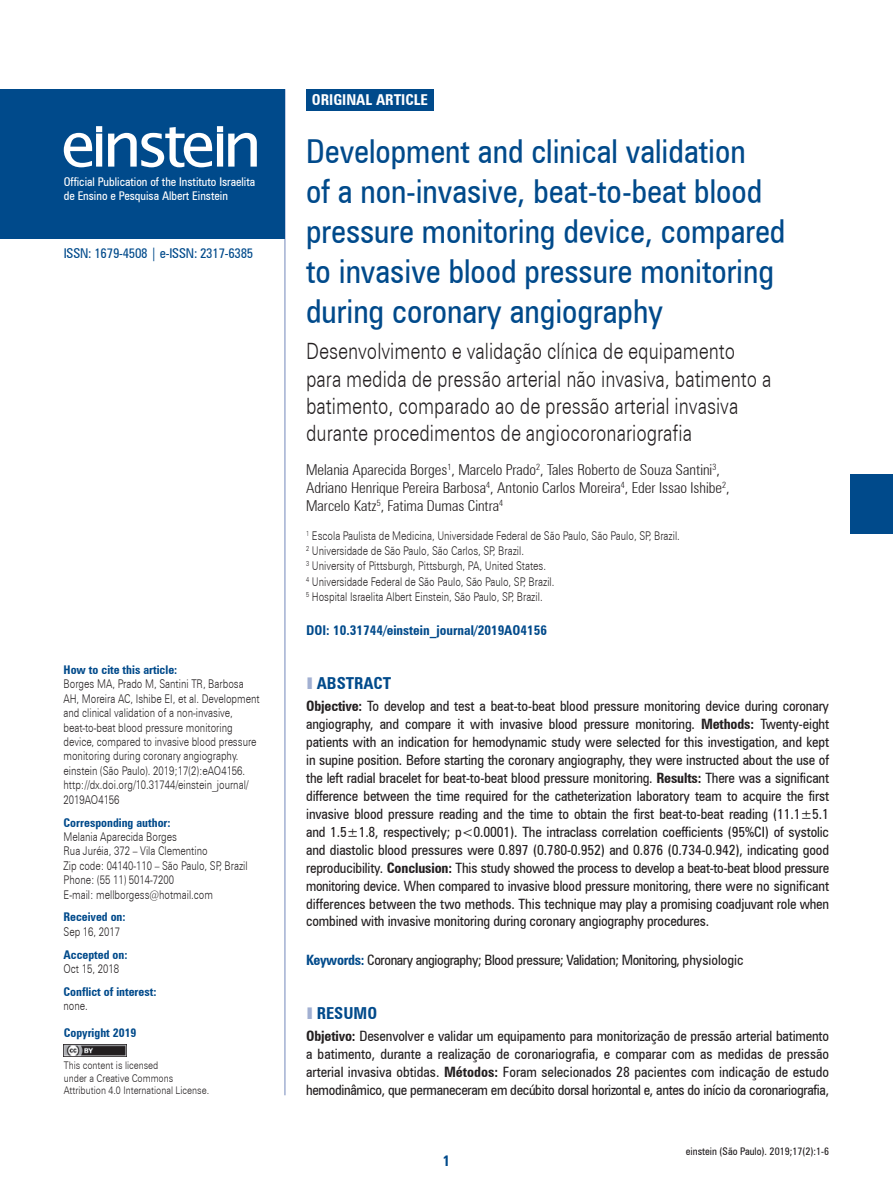
<style>
.page{position:relative;width:893px;height:1191px;background:#fff}
.page>*{position:absolute;margin:0;border:0;box-sizing:border-box;transform-origin:0 0}
.t1{font:condensed 33px/40px "Zurich BT";color:#004a8b}
.t2{font:300 22.5px/27.5px "Zurich BT";color:#231f20;scale:.8 1}
.t3{font:700 condensed 16.5px "Zurich BT";color:#004a8b}
.t4{font:300 condensed 15px/18.5px "Zurich BT";color:#231f20}
.t5{font:700 condensed 15px "Zurich BT";color:#fff}
.t6{font:700 condensed 15px "Zurich BT";color:#004a8b}
.t7{font:condensed 14.25px/18px "Zurich BT";letter-spacing:-.02em;color:#231f20;text-align:justify}
.t8{font:700 condensed 13.5px "Zurich BT";color:#004a8b}
.t9{font:condensed 13.5px "Zurich BT";letter-spacing:-.02em;color:#004a8b}
.t10{font:300 12px/14.4px "Zurich BT";color:#231f20;scale:.8 1}
.t11{font:700 condensed 12px "Zurich BT";color:#004a8b}
.t12{font:condensed 12px/14.4px "Zurich BT";color:#fff}
.t13{font:300 10.5px/12.6px "Zurich BT";color:#231f20;scale:.85 1}
.t14{font:condensed 10.5px "Zurich BT";color:#231f20}
.s1{color:#a2b0d2}
.s2{font-weight:700}
.s3{font-weight:700;color:#004a8b}
</style>
<div class="page">
<img style="left:64px;top:1044px;width:63px;height:12px">
<div style="left:306px;top:89px;width:128px;height:21px;background:#004a8b"></div>
<hr style="left:284px;top:89px;width:2px;height:1006px;background:#a2b0d2">
<div style="left:0;top:89px;width:284px;height:149px;background:#004a8b"></div>
<div style="left:850px;top:474px;width:43px;height:60px;background:#004a8b"></div>
<svg style="left:108px;top:126px;width:149px;height:41px"></svg>
<svg style="left:64px;top:126px;width:38px;height:41px"></svg>
<p class="t12" style="left:64px;top:174px;width:193px">Official Publication of the Instituto Israelita de Ensino e Pesquisa Albert Einstein</p>
<p class="t9" style="left:64px;top:245px;width:191px">ISSN: 1679-4508 | e-ISSN: 2317-6385</p>
<p class="t11" style="left:64px;top:662px;width:115px">How to cite this article:</p>
<p class="t10" style="left:64px;top:677px;width:247px">Borges MA, Prado M, Santini TR, Barbosa AH, Moreira AC, Ishibe EI, et al. Development and clinical validation of a non-invasive, beat-to-beat blood pressure monitoring device, compared to invasive blood pressure monitoring during coronary angiography. einstein (São Paulo). 2019;17(2):eAO4156. http://dx.doi.org/10.31744/einstein_journal/ 2019AO4156</p>
<p class="t11" style="left:64px;top:815px;width:109px">Corresponding author:</p>
<p class="t10" style="left:64px;top:829px;width:232px">Melania Aparecida Borges<br>Rua Juréia, 372 – Vila Clementino<br>Zip code: 04140-110 – São Paulo, SP, Brazil<br>Phone: (55 11) 5014-7200<br>E-mail: mellborgess@hotmail.com</p>
<p class="t11" style="left:64px;top:910px;width:64px">Received on:</p>
<p class="t10" style="left:64px;top:924px;width:72px">Sep 16, 2017</p>
<p class="t11" style="left:64px;top:947px;width:65px">Accepted on:</p>
<p class="t10" style="left:64px;top:961px;width:71px">Oct 15, 2018</p>
<p class="t11" style="left:64px;top:984px;width:95px">Conflict of interest:</p>
<p class="t10" style="left:64px;top:999px;width:32px">none.</p>
<p class="t11" style="left:64px;top:1025px;width:74px">Copyright 2019</p>
<p class="t13" style="left:64px;top:1058px;width:173px">This content is licensed<br>under a Creative Commons<br>Attribution 4.0 International License.</p>
<p class="t5" style="left:312px;top:91px;width:118px">ORIGINAL ARTICLE</p>
<h1 class="t1" style="left:306px;top:131px;width:481px">Development and clinical validation<br>of a non-invasive, beat-to-beat blood pressure monitoring device, compared to invasive blood pressure monitoring during coronary angiography</h1>
<h2 class="t2" style="left:306px;top:337px;width:583px">Desenvolvimento e validação clínica de equipamento para medida de pressão arterial não invasiva, batimento a batimento, comparado ao de pressão arterial invasiva durante procedimentos de angiocoronariografia</h2>
<p class="t4" style="left:306px;top:460px;width:425px">Melania Aparecida Borges<sup>1</sup>, Marcelo Prado<sup>2</sup>, Tales Roberto de Souza Santini<sup>3</sup>,<br>Adriano Henrique Pereira Barbosa<sup>4</sup>, Antonio Carlos Moreira<sup>4</sup>, Eder Issao Ishibe<sup>2</sup>,<br>Marcelo Katz<sup>5</sup>, Fatima Dumas Cintra<sup>4</sup></p>
<p class="t10" style="left:306px;top:527px;width:469px;line-height:15.5px"><sup>1</sup> Escola Paulista de Medicina, Universidade Federal de São Paulo, São Paulo, SP, Brazil.<br><sup>2</sup> Universidade de São Paulo, São Carlos, SP, Brazil.<br><sup>3</sup> University of Pittsburgh, Pittsburgh, PA, United States.<br><sup>4</sup> Universidade Federal de São Paulo, São Paulo, SP, Brazil.<br><sup>5</sup> Hospital Israelita Albert Einstein, São Paulo, SP, Brazil.</p>
<p class="t8" style="left:306px;top:622px;width:243px">DOI: 10.31744/einstein_journal/2019AO4156</p>
<p class="t3" style="left:306px;top:673px;width:86px"><span class="s1">❚</span> ABSTRACT</p>
<p class="t7" style="left:306px;top:697px;width:524px"><span class="s2">Objective:</span> To develop and test a beat-to-beat blood pressure monitoring device during coronary angiography, and compare it with invasive blood pressure monitoring. <span class="s2">Methods:</span> Twenty-eight patients with an indication for hemodynamic study were selected for this investigation, and kept in supine position. Before starting the coronary angiography, they were instructed about the use of the left radial bracelet for beat-to-beat blood pressure monitoring. <span class="s2">Results:</span> There was a significant difference between the time required for the catheterization laboratory team to acquire the first invasive blood pressure reading and the time to obtain the first beat-to-beat reading (11.1±5.1 and 1.5±1.8, respectively; p&lt;0.0001). The intraclass correlation coefficients (95%CI) of systolic and diastolic blood pressures were 0.897 (0.780-0.952) and 0.876 (0.734-0.942), indicating good reproducibility. <span class="s2">Conclusion:</span> This study showed the process to develop a beat-to-beat blood pressure monitoring device. When compared to invasive blood pressure monitoring, there were no significant differences between the two methods. This technique may play a promising coadjuvant role when combined with invasive monitoring during coronary angiography procedures.</p>
<p class="t7" style="left:306px;top:951px;width:439px"><span class="s3">Keywords:</span> Coronary angiography; Blood pressure; Validation; Monitoring, physiologic</p>
<p class="t3" style="left:306px;top:1003px;width:72px"><span class="s1">❚</span> RESUMO</p>
<p class="t7" style="left:306px;top:1027px;width:524px"><span class="s2">Objetivo:</span> Desenvolver e validar um equipamento para monitorização de pressão arterial batimento a batimento, durante a realização de coronariografia, e comparar com as medidas de pressão arterial invasiva obtidas. <span class="s2">Métodos:</span> Foram selecionados 28 pacientes com indicação de estudo hemodinâmico, que permaneceram em decúbito dorsal horizontal e, antes do início da coronariografia,</p>
<p class="t6" style="left:443px;top:1151px;width:9px">1</p>
<p class="t14" style="left:686px;top:1144px;width:145px">einstein (São Paulo). 2019;17(2):1-6</p>
</div>
